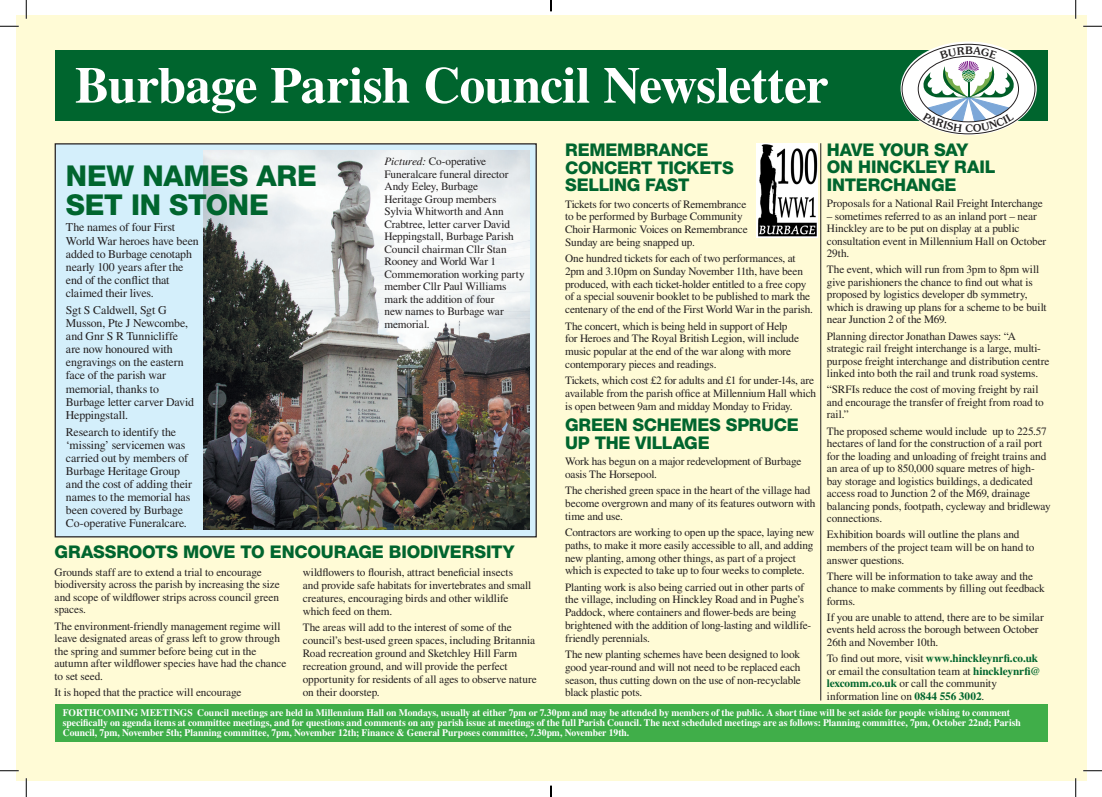
<style>
.page{position:relative;width:1102px;height:797px;background:#fff}
.page>*{position:absolute;margin:0;border:0;box-sizing:border-box;transform-origin:0 0}
.t1{font:700 51.25px "Times LT Std";letter-spacing:-.015em;color:#fff}
.t2{font:800 28.75px/28.8px "Helvetica Neue LT Std";letter-spacing:-.01em;color:#00652e}
.t3{font:800 17.5px/17.8px "Helvetica Neue LT Std";letter-spacing:-.01em;color:#00652e}
.t4{font:11.88px/13.1px "Times LT Std";letter-spacing:-.015em;color:#231f20}
.t5{font:11.25px/12.5px "Times LT Std";letter-spacing:-.01em;color:#231f20}
.t6{font:700 10px/10px "Times LT Std";color:#fff;scale:.96 1}
.s1{font-weight:700;color:#00652e}
.s2{font-style:italic}
</style>
<div class="page">
<div style="left:16px;top:16px;width:1070px;height:765px;background:#fffbd6"></div>
<div style="left:55px;top:144px;width:481px;height:393px;background:#d4effb"></div>
<div style="left:55px;top:50px;width:992px;height:71px;background:#00652e"></div>
<img style="left:203px;top:150px;width:326px;height:379px">
<div style="left:55px;top:704px;width:992px;height:38px;background:#40ae49"></div>
<hr style="left:820px;top:143px;width:1px;height:557px;background:#231f20">
<img style="left:756px;top:143px;width:61px;height:94px">
<svg style="left:0;top:25px;width:19px;height:2px"></svg>
<svg style="left:1083px;top:25px;width:18px;height:2px"></svg>
<svg style="left:0;top:770px;width:19px;height:1px"></svg>
<svg style="left:1083px;top:770px;width:18px;height:1px"></svg>
<svg style="left:25px;top:0;width:2px;height:19px"></svg>
<svg style="left:25px;top:778px;width:2px;height:19px"></svg>
<svg style="left:1074px;top:0;width:2px;height:19px"></svg>
<svg style="left:1075px;top:778px;width:1px;height:19px"></svg>
<svg style="left:550px;top:785px;width:1px;height:12px"></svg>
<svg style="left:901px;top:44px;width:134px;height:90px"></svg>
<h1 class="t1" style="left:75px;top:55px;width:754px">Burbage Parish Council Newsletter</h1>
<h3 class="t3" style="left:565px;top:141px;width:170px">REMEMBRANCE<br>CONCERT TICKETS<br>SELLING FAST</h3>
<p class="t5" style="left:565px;top:197px;width:184px">Tickets for two concerts of Remembrance to be performed by Burbage Community Choir Harmonic Voices on Remembrance Sunday are being snapped up.</p>
<p class="t5" style="left:565px;top:252px;width:249px">One hundred tickets for each of two performances, at 2pm and 3.10pm on Sunday November 11th, have been produced, with each ticket-holder entitled to a free copy of a special souvenir booklet to be published to mark the centenary of the end of the First World War in the parish.</p>
<p class="t5" style="left:565px;top:319px;width:235px">The concert, which is being held in support of Help for Heroes and The Royal British Legion, will include music popular at the end of the war along with more contemporary pieces and readings.</p>
<p class="t5" style="left:565px;top:374px;width:252px">Tickets, which cost £2 for adults and £1 for under-14s, are available from the parish office at Millennium Hall which is open between 9am and midday Monday to Friday.</p>
<h3 class="t3" style="left:565px;top:416px;width:235px">GREEN SCHEMES SPRUCE<br>UP THE VILLAGE</h3>
<p class="t5" style="left:565px;top:455px;width:238px">Work has begun on a major redevelopment of Burbage oasis The Horsepool.</p>
<p class="t5" style="left:565px;top:484px;width:252px">The cherished green space in the heart of the village had become overgrown and many of its features outworn with time and use.</p>
<p class="t5" style="left:565px;top:526px;width:251px">Contractors are working to open up the space, laying new paths, to make it more easily accessible to all, and adding new planting, among other things, as part of a project which is expected to take up to four weeks to complete.</p>
<p class="t5" style="left:565px;top:580px;width:248px">Planting work is also being carried out in other parts of the village, including on Hinckley Road and in Pughe’s Paddock, where containers and flower-beds are being brightened with the addition of long-lasting and wildlife&shy;friendly perennials.</p>
<p class="t5" style="left:565px;top:647px;width:237px;text-align:justify">The new planting schemes have been designed to look good year-round and will not need to be replaced each season, thus cutting down on the use of non-recyclable black plastic pots.</p>
<h3 class="t3" style="left:826px;top:141px;width:170px">HAVE YOUR SAY<br>ON HINCKLEY RAIL<br>INTERCHANGE</h3>
<p class="t5" style="left:826px;top:197px;width:217px">Proposals for a National Rail Freight Interchange</p>
<p class="t5" style="left:826px;top:209px;width:221px">– sometimes referred to as an inland port – near Hinckley are to be put on display at a public consultation event in Millennium Hall on October 29th.</p>
<p class="t5" style="left:826px;top:263px;width:221px">The event, which will run from 3pm to 8pm will give parishioners the chance to find out what is proposed by logistics developer db symmetry, which is drawing up plans for a scheme to be built near Junction 2 of the M69.</p>
<p class="t5" style="left:826px;top:329px;width:224px">Planning director Jonathan Dawes says: “A strategic rail freight interchange is a large, multi&shy;purpose freight interchange and distribution centre linked into both the rail and trunk road systems.</p>
<p class="t5" style="left:826px;top:383px;width:218px">“SRFIs reduce the cost of moving freight by rail and encourage the transfer of freight from road to rail.”</p>
<p class="t5" style="left:826px;top:424px;width:225px">The proposed scheme would include up to 225.57 hectares of land for the construction of a rail port for the loading and unloading of freight trains and an area of up to 850,000 square metres of high&shy;bay storage and logistics buildings, a dedicated access road to Junction 2 of the M69, drainage balancing ponds, footpath, cycleway and bridleway connections.</p>
<p class="t5" style="left:826px;top:528px;width:209px">Exhibition boards will outline the plans and members of the project team will be on hand to answer questions.</p>
<p class="t5" style="left:826px;top:569px;width:219px">There will be information to take away and the chance to make comments by filling out feedback forms.</p>
<p class="t5" style="left:826px;top:610px;width:218px">If you are unable to attend, there are to be similar events held across the borough between October<br>26th and November 10th.</p>
<p class="t5" style="left:826px;top:652px;width:215px">To find out more, visit <span class="s1">www.hinckleynrfi.co.uk </span>or email the consultation team at <span class="s1">hinckleynrfi@ lexcomm.co.uk</span> or call the community information line on <span class="s1">0844 556 3002</span>.</p>
<p class="t6" style="left:63px;top:707px;width:999px">FORTHCOMING MEETINGS Council meetings are held in Millennium Hall on Mondays, usually at either 7pm or 7.30pm and may be attended by members of the public. A short time will be set aside for people wishing to comment specifically on agenda items at committee meetings, and for questions and comments on any parish issue at meetings of the full Parish Council. The next scheduled meetings are as follows: Planning committee, 7pm, October 22nd; Parish<br>Council, 7pm, November 5th; Planning committee, 7pm, November 12th; Finance &amp; General Purposes committee, 7.30pm, November 19th.</p>
<p class="t5" style="left:384px;top:155px;width:142px"><span class="s2">Pictured:</span> Co-operative<br>Funeralcare funeral director<br>Andy Eeley, Burbage<br>Heritage Group members<br>Sylvia Whitworth and Ann<br>Crabtree, letter carver David<br>Heppingstall, Burbage Parish<br>Council chairman Cllr Stan<br>Rooney and World War 1<br>Commemoration working party member Cllr Paul Williams mark the addition of four<br>new names to Burbage war memorial.</p>
<h2 class="t2" style="left:66px;top:162px;width:252px">NEW NAMES ARE<br>SET IN STONE</h2>
<p class="t4" style="left:66px;top:221px;width:134px">The names of four First<br>World War heroes have been added to Burbage cenotaph nearly 100 years after the end of the conflict that claimed their lives.</p>
<p class="t4" style="left:66px;top:303px;width:129px">Sgt S Caldwell, Sgt G<br>Musson, Pte J Newcombe, and Gnr S R Tunnicliffe are now honoured with engravings on the eastern face of the parish war memorial, thanks to<br>Burbage letter carver David<br>Heppingstall.</p>
<p class="t4" style="left:66px;top:425px;width:128px">Research to identify the ‘missing’ servicemen was carried out by members of<br>Burbage Heritage Group and the cost of adding their names to the memorial has been covered by Burbage<br>Co-operative Funeralcare.</p>
<h3 class="t3" style="left:55px;top:543px;width:461px">GRASSROOTS MOVE TO ENCOURAGE BIODIVERSITY</h3>
<p class="t5" style="left:55px;top:565px;width:227px">Grounds staff are to extend a trial to encourage biodiversity across the parish by increasing the size and scope of wildflower strips across council green spaces.</p>
<p class="t5" style="left:55px;top:619px;width:233px">The environment-friendly management regime will leave designated areas of grass left to grow through the spring and summer before being cut in the autumn after wildflower species have had the chance to set seed.</p>
<p class="t5" style="left:55px;top:686px;width:188px">It is hoped that the practice will encourage</p>
<p class="t5" style="left:303px;top:565px;width:230px;line-height:13px">wildflowers to flourish, attract beneficial insects and provide safe habitats for invertebrates and small creatures, encouraging birds and other wildlife which feed on them.</p>
<p class="t5" style="left:303px;top:621px;width:235px;line-height:13px">The areas will add to the interest of some of the council’s best-used green spaces, including Britannia Road recreation ground and Sketchley Hill Farm recreation ground, and will provide the perfect opportunity for residents of all ages to observe nature on their doorstep.</p>
</div>
